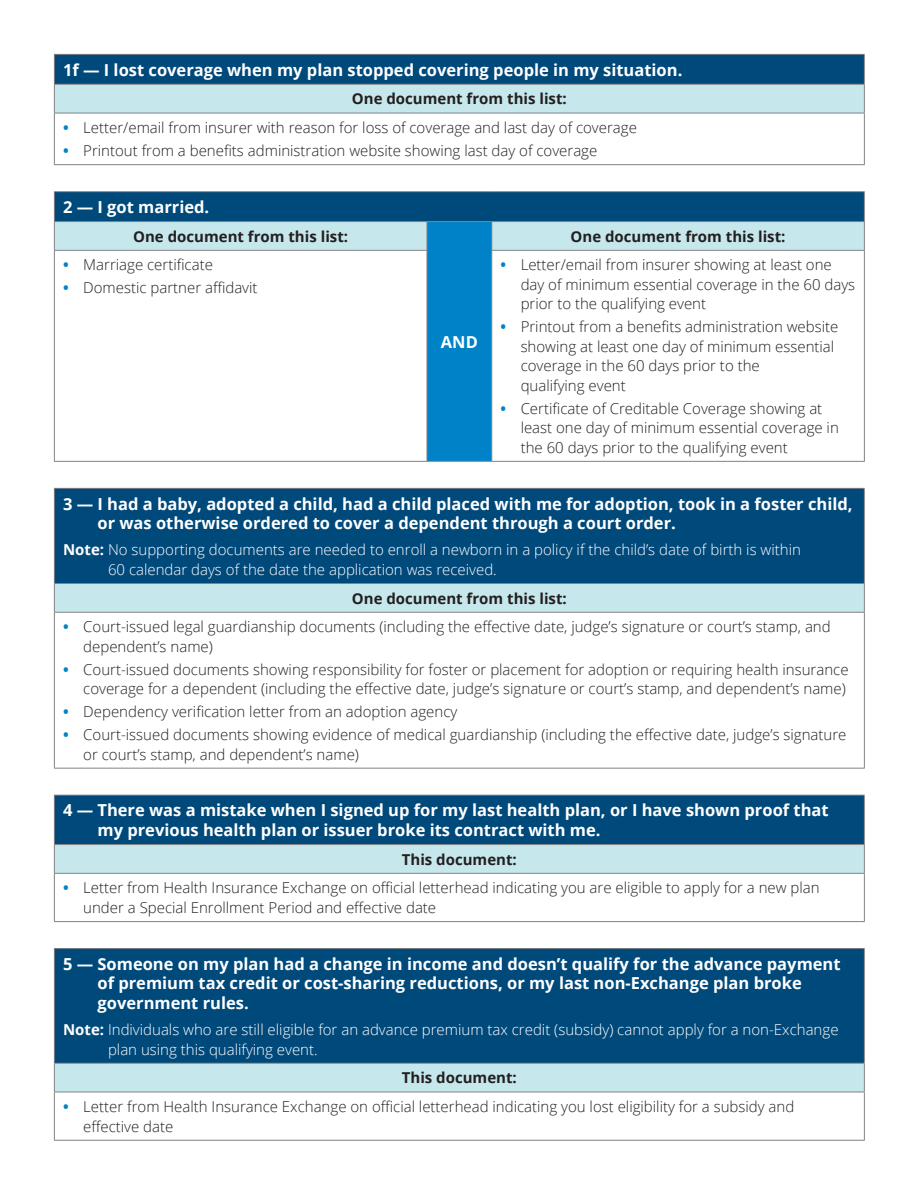
<style>
.page{position:relative;width:918px;height:1188px;background:#fff}
.page>*{position:absolute;margin:0;border:0;box-sizing:border-box;transform-origin:0 0}
.t1{font:700 16.5px/19.5px "Open Sans";color:#fff}
.t2{font:300 15px/19.5px "Open Sans";color:#231f20}
.t3{font:300 15px/19.5px "Open Sans";color:#fff}
.t4{font:700 15px "Open Sans";color:#231f20}
.s1{font-weight:700;color:#0082c8}
.s2{font-weight:700}
</style>
<div class="page">
<div style="left:54px;top:54px;width:810px;height:30px;background:#00497b"></div>
<div style="left:54px;top:84px;width:810px;height:29px;background:#c6e8ec"></div>
<hr style="left:54px;top:54px;width:811px;height:1px;background:#808285">
<hr style="left:54px;top:84px;width:811px;height:1px;background:#808285">
<svg style="left:54px;top:55px;width:1px;height:58px"></svg>
<svg style="left:864px;top:55px;width:1px;height:58px"></svg>
<hr style="left:54px;top:113px;width:811px;height:1px;background:#808285">
<hr style="left:54px;top:113px;width:1px;height:51px;background:#808285">
<hr style="left:864px;top:113px;width:1px;height:51px;background:#808285">
<hr style="left:54px;top:164px;width:811px;height:1px;background:#808285">
<svg style="left:55px;top:250px;width:809px;height:211px"></svg>
<hr style="left:54px;top:191px;width:373px;height:1px;background:#808285">
<hr style="left:427px;top:191px;width:65px;height:1px;background:#808285">
<hr style="left:492px;top:191px;width:373px;height:1px;background:#808285">
<hr style="left:427px;top:461px;width:65px;height:1px;background:#808285">
<svg style="left:54px;top:192px;width:811px;height:58px;background:#5a92af"></svg>
<hr style="left:54px;top:250px;width:373px;height:1px;background:#808285">
<hr style="left:54px;top:251px;width:1px;height:210px;background:#808285">
<hr style="left:427px;top:251px;width:1px;height:210px;background:#808285">
<hr style="left:54px;top:461px;width:373px;height:1px;background:#808285">
<hr style="left:491px;top:250px;width:374px;height:1px;background:#808285">
<hr style="left:491px;top:251px;width:1px;height:210px;background:#808285">
<hr style="left:864px;top:251px;width:1px;height:210px;background:#808285">
<hr style="left:492px;top:461px;width:373px;height:1px;background:#808285">
<div style="left:54px;top:488px;width:810px;height:96px;background:#00497b"></div>
<div style="left:54px;top:584px;width:810px;height:28px;background:#c6e8ec"></div>
<hr style="left:54px;top:488px;width:811px;height:1px;background:#808285">
<hr style="left:54px;top:489px;width:1px;height:94px;background:#808285">
<hr style="left:864px;top:489px;width:1px;height:94px;background:#808285">
<hr style="left:54px;top:583px;width:811px;height:1px;background:#808285">
<svg style="left:54px;top:584px;width:1px;height:28px"></svg>
<svg style="left:864px;top:584px;width:1px;height:28px"></svg>
<hr style="left:54px;top:612px;width:811px;height:1px;background:#808285">
<hr style="left:54px;top:613px;width:1px;height:155px;background:#808285">
<hr style="left:864px;top:613px;width:1px;height:155px;background:#808285">
<hr style="left:54px;top:768px;width:811px;height:1px;background:#808285">
<div style="left:54px;top:795px;width:810px;height:50px;background:#00497b"></div>
<div style="left:54px;top:845px;width:810px;height:28px;background:#c6e8ec"></div>
<hr style="left:54px;top:795px;width:811px;height:1px;background:#808285">
<hr style="left:54px;top:796px;width:1px;height:48px;background:#808285">
<hr style="left:864px;top:796px;width:1px;height:48px;background:#808285">
<hr style="left:54px;top:844px;width:811px;height:1px;background:#808285">
<svg style="left:54px;top:845px;width:1px;height:28px"></svg>
<svg style="left:864px;top:845px;width:1px;height:28px"></svg>
<hr style="left:54px;top:873px;width:811px;height:1px;background:#808285">
<hr style="left:54px;top:874px;width:1px;height:47px;background:#808285">
<hr style="left:864px;top:874px;width:1px;height:47px;background:#808285">
<hr style="left:54px;top:921px;width:811px;height:1px;background:#808285">
<div style="left:54px;top:949px;width:810px;height:114px;background:#00497b"></div>
<div style="left:54px;top:1063px;width:810px;height:29px;background:#c6e8ec"></div>
<hr style="left:54px;top:948px;width:811px;height:1px;background:#808285">
<hr style="left:54px;top:949px;width:1px;height:114px;background:#808285">
<hr style="left:864px;top:949px;width:1px;height:114px;background:#808285">
<hr style="left:54px;top:1063px;width:811px;height:1px;background:#808285">
<svg style="left:54px;top:1064px;width:1px;height:28px"></svg>
<svg style="left:864px;top:1064px;width:1px;height:28px"></svg>
<hr style="left:54px;top:1092px;width:811px;height:1px;background:#808285">
<hr style="left:54px;top:1092px;width:1px;height:48px;background:#808285">
<hr style="left:864px;top:1092px;width:1px;height:48px;background:#808285">
<hr style="left:54px;top:1140px;width:811px;height:1px;background:#808285">
<p class="t1" style="left:63px;top:59px;width:621px">1f — I lost coverage when my plan stopped covering people in my situation.</p>
<p class="t4" style="left:352px;top:88px;width:216px">One document from this list:</p>
<p class="t2" style="left:63px;top:118px;width:575px"><span class="s1">•</span> Letter/email from insurer with reason for loss of coverage and last day of coverage</p>
<p class="t2" style="left:63px;top:140px;width:536px"><span class="s1">•</span> Printout from a benefits administration website showing last day of coverage</p>
<p class="t1" style="left:63px;top:197px;width:148px">2 — I got married.</p>
<p class="t4" style="left:133px;top:226px;width:216px">One document from this list:</p>
<p class="t2" style="left:63px;top:255px;width:151px"><span class="s1">•</span> Marriage certificate</p>
<p class="t2" style="left:63px;top:278px;width:196px"><span class="s1">•</span> Domestic partner affidavit</p>
<p class="t1" style="left:441px;top:332px;width:39px">AND</p>
<p class="t4" style="left:571px;top:226px;width:216px">One document from this list:</p>
<p class="t2" style="left:521px;top:255px;width:336px;text-indent:-20px"><span class="s1">•</span> Letter/email from insurer showing at least one day of minimum essential coverage in the 60 days prior to the qualifying event</p>
<p class="t2" style="left:521px;top:317px;width:319px;text-indent:-20px"><span class="s1">•</span> Printout from a benefits administration website showing at least one day of minimum essential coverage in the 60 days prior to the<br>qualifying event</p>
<p class="t2" style="left:521px;top:398px;width:320px;text-indent:-20px"><span class="s1">•</span> Certificate of Creditable Coverage showing at least one day of minimum essential coverage in the 60 days prior to the qualifying event</p>
<p class="t1" style="left:98px;top:493px;width:757px;text-indent:-34px">3 — I had a baby, adopted a child, had a child placed with me for adoption, took in a foster child, or was otherwise ordered to cover a dependent through a court order.</p>
<p class="t3" style="left:108px;top:540px;width:694px;text-indent:-45px"><span class="s2">Note:</span> No supporting documents are needed to enroll a newborn in a policy if the child’s date of birth is within<br>60 calendar days of the date the application was received.</p>
<p class="t4" style="left:352px;top:588px;width:216px">One document from this list:</p>
<p class="t2" style="left:83px;top:617px;width:749px;text-indent:-20px"><span class="s1">•</span> Court-issued legal guardianship documents (including the effective date, judge’s signature or court’s stamp, and dependent’s name)</p>
<p class="t2" style="left:63px;top:659px;width:787px;text-align:right"><span class="s1">•</span> Court-issued documents showing responsibility for foster or placement for adoption or requiring health insurance coverage for a dependent (including the effective date, judge’s signature or court’s stamp, and dependent’s name)</p>
<p class="t2" style="left:63px;top:702px;width:396px"><span class="s1">•</span> Dependency verification letter from an adoption agency</p>
<p class="t2" style="left:83px;top:724px;width:765px;text-indent:-20px"><span class="s1">•</span> Court-issued documents showing evidence of medical guardianship (including the effective date, judge’s signature or court’s stamp, and dependent’s name)</p>
<p class="t1" style="left:98px;top:800px;width:733px;text-indent:-34px">4 — There was a mistake when I signed up for my last health plan, or I have shown proof that my previous health plan or issuer broke its contract with me.</p>
<p class="t4" style="left:402px;top:849px;width:117px">This document:</p>
<p class="t2" style="left:83px;top:878px;width:738px;text-indent:-20px"><span class="s1">•</span> Letter from Health Insurance Exchange on official letterhead indicating you are eligible to apply for a new plan under a Special Enrollment Period and effective date</p>
<p class="t1" style="left:98px;top:954px;width:745px;text-indent:-34px">5 — Someone on my plan had a change in income and doesn’t qualify for the advance payment of premium tax credit or cost-sharing reductions, or my last non-Exchange plan broke government rules.</p>
<p class="t3" style="left:108px;top:1020px;width:732px;text-indent:-45px"><span class="s2">Note:</span> Individuals who are still eligible for an advance premium tax credit (subsidy) cannot apply for a non-Exchange plan using this qualifying event.</p>
<p class="t4" style="left:402px;top:1067px;width:117px">This document:</p>
<p class="t2" style="left:83px;top:1097px;width:713px;text-indent:-20px"><span class="s1">•</span> Letter from Health Insurance Exchange on official letterhead indicating you lost eligibility for a subsidy and effective date</p>
</div>
